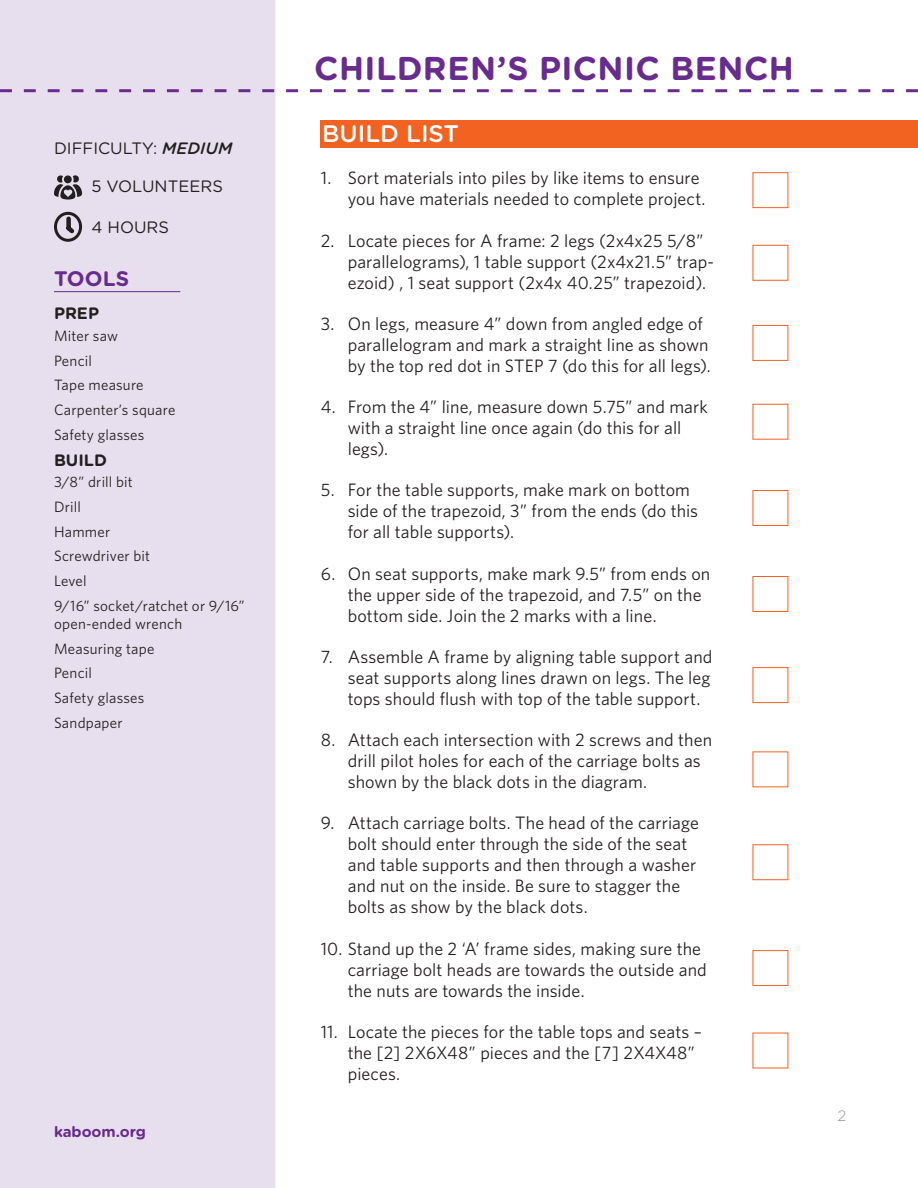
<style>
.page{position:relative;width:918px;height:1188px;background:#fff}
.page>*{position:absolute;margin:0;border:0;box-sizing:border-box;transform-origin:0 0}
.t1{font:700 33px "Gotham Rounded";letter-spacing:.015em;color:#672c8e}
.t2{font:500 24px "Gotham Rounded";color:#fff}
.t3{font:700 21px "Gotham Rounded";color:#672c8e}
.t4{font:18px/21px "Whitney";letter-spacing:.005em;color:#231f20}
.t5{font:16.5px "Gotham Rounded";color:#231f20}
.t6{font:700 16.5px "Gotham Rounded";color:#231f20}
.t7{font:15px/18px "Whitney";letter-spacing:.015em;color:#231f20}
.website{font:700 15px "Gotham Rounded";color:#672c8e}
.t8{font:300 15px "Gotham Rounded";color:#939598}
.s1{font-weight:500;font-style:italic}
</style>
<div class="page">
<div style="left:0;top:0;width:275px;height:1188px;background:#e8dfee"></div>
<svg style="left:54px;top:175px;width:28px;height:25px"></svg>
<div style="left:54px;top:212px;width:28px;height:30px;border:3px solid #231f20;border-radius:50%"></div>
<svg style="left:62px;top:214px;width:16px;height:23px"></svg>
<svg style="left:0;top:89px;width:918px;height:3px"></svg>
<div style="left:321px;top:120px;width:597px;height:28px;background:#f26221"></div>
<div style="left:753px;top:950px;width:35px;height:36px;border:1px solid #f26221"></div>
<div style="left:753px;top:576px;width:35px;height:36px;border:1px solid #f26221"></div>
<hr style="left:54px;top:291px;width:126px;height:1px;background:#672c8e">
<div style="left:753px;top:667px;width:35px;height:36px;border:1px solid #f26221"></div>
<div style="left:753px;top:490px;width:35px;height:36px;border:1px solid #f26221"></div>
<div style="left:753px;top:325px;width:35px;height:36px;border:1px solid #f26221"></div>
<div style="left:753px;top:172px;width:35px;height:36px;border:1px solid #f26221"></div>
<p class="t5" style="left:54px;top:137px;width:180px">DIFFICULTY: <span class="s1">MEDIUM</span></p>
<p class="t5" style="left:92px;top:175px;width:133px">5 VOLUNTEERS</p>
<p class="t5" style="left:92px;top:215px;width:79px">4 HOURS</p>
<p class="t3" style="left:54px;top:263px;width:77px">TOOLS</p>
<p class="t6" style="left:54px;top:301px;width:47px">PREP</p>
<p class="t7" style="left:54px;top:326px;width:66px">Miter saw</p>
<p class="t7" style="left:54px;top:351px;width:39px">Pencil</p>
<p class="t7" style="left:54px;top:376px;width:91px">Tape measure</p>
<p class="t7" style="left:54px;top:401px;width:123px">Carpenter’s square</p>
<p class="t7" style="left:54px;top:425px;width:92px">Safety glasses</p>
<p class="t6" style="left:54px;top:448px;width:55px">BUILD</p>
<p class="t7" style="left:54px;top:473px;width:80px">3/8” drill bit</p>
<p class="t7" style="left:54px;top:497px;width:28px">Drill</p>
<p class="t7" style="left:54px;top:522px;width:58px">Hammer</p>
<p class="t7" style="left:54px;top:547px;width:98px">Screwdriver bit</p>
<p class="t7" style="left:54px;top:572px;width:34px">Level</p>
<p class="t7" style="left:54px;top:596px;width:192px">9/16” socket/ratchet or 9/16” open-ended wrench</p>
<p class="t7" style="left:54px;top:639px;width:102px">Measuring tape</p>
<p class="t7" style="left:54px;top:664px;width:39px">Pencil</p>
<p class="t7" style="left:54px;top:689px;width:92px">Safety glasses</p>
<p class="t7" style="left:54px;top:713px;width:70px">Sandpaper</p>
<p class="website" style="left:54px;top:1121px;width:94px">kaboom.org</p>
<p class="t1" style="left:314px;top:44px;width:481px">CHILDREN’S PICNIC BENCH</p>
<p class="t2" style="left:322px;top:117px;width:138px">BUILD LIST</p>
<p class="t4" style="left:348px;top:167px;width:359px;text-indent:-27px">1. Sort materials into piles by like items to ensure you have materials needed to complete project.</p>
<p class="t4" style="left:348px;top:229px;width:368px;text-indent:-27px">2. Locate pieces for A frame: 2 legs (2x4x25 5/8” parallelograms), 1 table support (2x4x21.5” trap&shy;ezoid) , 1 seat support (2x4x 40.25” trapezoid).</p>
<p class="t4" style="left:348px;top:313px;width:365px;text-indent:-27px">3. On legs, measure 4” down from angled edge of parallelogram and mark a straight line as shown by the top red dot in STEP 7 (do this for all legs).</p>
<p class="t4" style="left:348px;top:396px;width:362px;text-indent:-27px">4. From the 4” line, measure down 5.75” and mark with a straight line once again (do this for all legs).</p>
<p class="t4" style="left:348px;top:479px;width:352px;text-indent:-27px">5. For the table supports, make mark on bottom side of the trapezoid, 3” from the ends (do this for all table supports).</p>
<p class="t4" style="left:348px;top:562px;width:364px;text-indent:-27px">6. On seat supports, make mark 9.5” from ends on the upper side of the trapezoid, and 7.5” on the bottom side. Join the 2 marks with a line.</p>
<p class="t4" style="left:348px;top:646px;width:366px;text-align:justify;text-indent:-27px">7. Assemble A frame by aligning table support and seat supports along lines drawn on legs. The leg tops should flush with top of the table support.</p>
<p class="t4" style="left:348px;top:729px;width:366px;text-indent:-27px">8. Attach each intersection with 2 screws and then drill pilot holes for each of the carriage bolts as shown by the black dots in the diagram.</p>
<p class="t4" style="left:348px;top:812px;width:353px;text-indent:-27px">9. Attach carriage bolts. The head of the carriage bolt should enter through the side of the seat and table supports and then through a washer and nut on the inside. Be sure to stagger the bolts as show by the black dots.</p>
<p class="t4" style="left:348px;top:937px;width:361px;text-indent:-27px">10. Stand up the 2 ‘A’ frame sides, making sure the carriage bolt heads are towards the outside and the nuts are towards the inside.</p>
<p class="t4" style="left:348px;top:1021px;width:356px;text-indent:-27px">11. Locate the pieces for the table tops and seats – the [2] 2X6X48” pieces and the [7] 2X4X48” pieces.</p>
<p class="t8" style="left:837px;top:1106px;width:10px">2</p>
</div>
